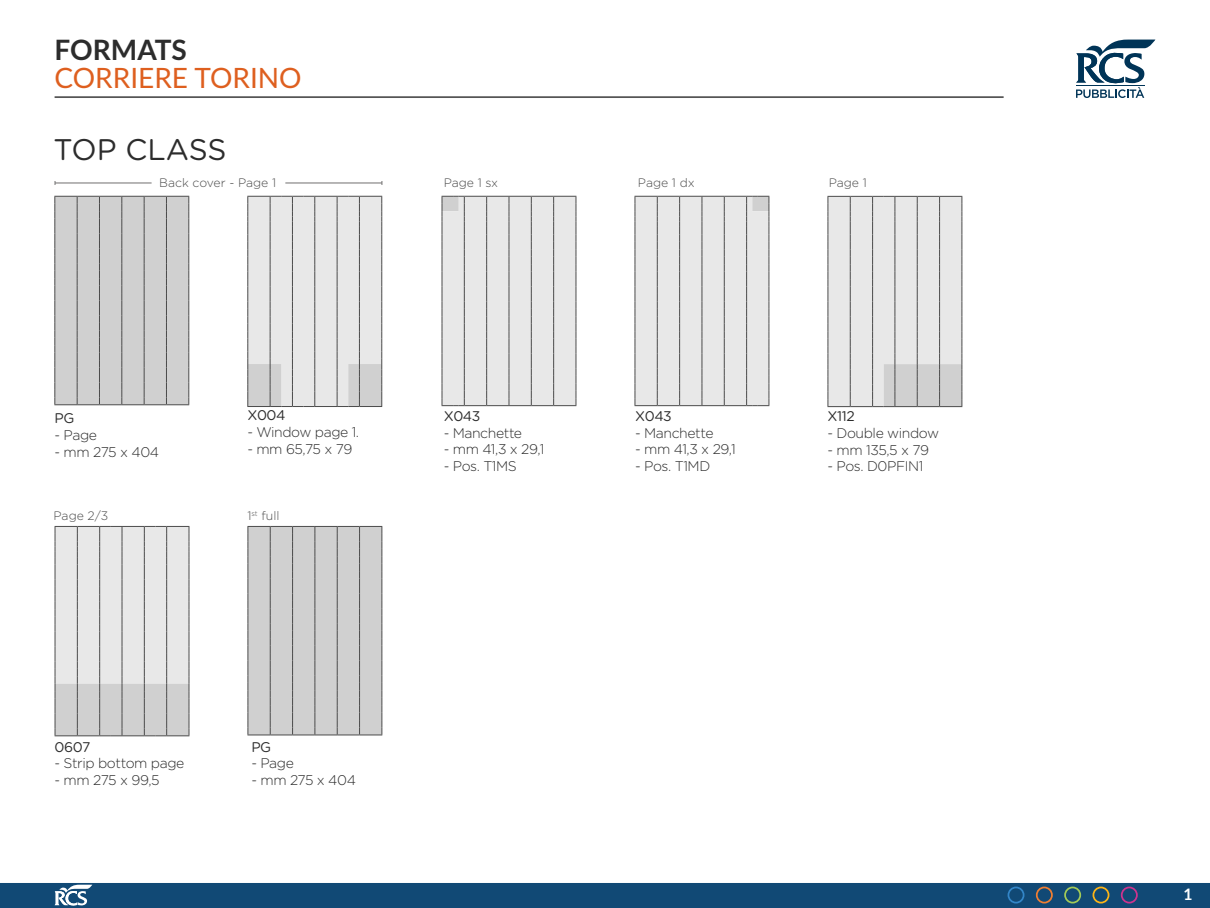
<style>
.page{position:relative;width:1210px;height:908px;background:#fff}
.page>*{position:absolute;margin:0;border:0;box-sizing:border-box;transform-origin:0 0}
.t1{font:29.75px "Gotham Rounded";letter-spacing:-.005em;color:#2c2c2c}
.t2{font:28px "Lato";color:#de5f1f}
.t3{font:700 28px "Lato";color:#2c2c2c}
.t4{font:700 15.75px "Lato";color:#fff}
.t5{font:300 14px "Gotham Rounded";letter-spacing:-.03em;color:#2c2c2c}
.t6{font:14px "Gotham Rounded";letter-spacing:-.03em;color:#2c2c2c}
.t7{font:300 12.25px "Gotham Rounded";color:#4b4b4b}
</style>
<div class="page">
<hr style="left:55px;top:96px;width:948px;height:2px;background:#565656">
<div style="left:0;top:883px;width:1210px;height:24px;background:#114975"></div>
<svg style="left:1076px;top:40px;width:79px;height:58px"></svg>
<svg style="left:247px;top:526px;width:135px;height:209px;background:#c8c8c8"></svg>
<svg style="left:247px;top:196px;width:135px;height:211px;background:#dcdcdc"></svg>
<svg style="left:441px;top:196px;width:135px;height:210px;background:#dfdfdf"></svg>
<svg style="left:634px;top:196px;width:135px;height:210px;background:#dfdfdf"></svg>
<svg style="left:827px;top:196px;width:135px;height:211px;background:#dcdcdc"></svg>
<svg style="left:55px;top:526px;width:135px;height:210px;background:#d9d9d9"></svg>
<hr style="left:55px;top:182px;width:97px;height:1px;background:#706f6f">
<hr style="left:285px;top:182px;width:97px;height:1px;background:#706f6f">
<svg style="left:54px;top:196px;width:135px;height:209px;background:#c8c8c8"></svg>
<h2 class="t3" style="left:55px;top:29px;width:134px">FORMATS</h2>
<h2 class="t2" style="left:55px;top:57px;width:249px">CORRIERE TORINO</h2>
<h1 class="t1" style="left:54px;top:129px;width:175px">TOP CLASS</h1>
<p class="t7" style="left:159px;top:174px;width:118px">Back cover - Page 1</p>
<p class="t7" style="left:444px;top:174px;width:56px">Page 1 sx</p>
<p class="t7" style="left:638px;top:174px;width:58px">Page 1 dx</p>
<p class="t7" style="left:828px;top:174px;width:40px">Page 1</p>
<p class="t6" style="left:55px;top:408px;width:21px">PG</p>
<p class="t5" style="left:55px;top:425px;width:44px">- Page</p>
<p class="t5" style="left:55px;top:442px;width:106px">- mm 275 x 404</p>
<p class="t6" style="left:247px;top:405px;width:40px">X004</p>
<p class="t5" style="left:247px;top:422px;width:113px">- Window page 1.</p>
<p class="t5" style="left:247px;top:439px;width:106px">- mm 65,75 x 79</p>
<p class="t7" style="left:54px;top:507px;width:56px">Page 2/3</p>
<p class="t7" style="left:247px;top:507px;width:34px">1<sup>st</sup> full</p>
<p class="t6" style="left:444px;top:406px;width:38px">X043</p>
<p class="t5" style="left:444px;top:423px;width:80px">- Manchette</p>
<p class="t5" style="left:444px;top:440px;width:102px">- mm 41,3 x 29,1</p>
<p class="t5" style="left:444px;top:457px;width:75px">- Pos. T1MS</p>
<p class="t6" style="left:55px;top:736px;width:37px">0607</p>
<p class="t5" style="left:55px;top:753px;width:131px">- Strip bottom page</p>
<p class="t5" style="left:55px;top:770px;width:107px">- mm 275 x 99,5</p>
<p class="t6" style="left:251px;top:736px;width:21px">PG</p>
<p class="t5" style="left:251px;top:753px;width:44px">- Page</p>
<p class="t5" style="left:251px;top:770px;width:106px">- mm 275 x 404</p>
<p class="t6" style="left:635px;top:406px;width:38px">X043</p>
<p class="t5" style="left:635px;top:423px;width:80px">- Manchette</p>
<p class="t5" style="left:635px;top:440px;width:102px">- mm 41,3 x 29,1</p>
<p class="t5" style="left:635px;top:457px;width:77px">- Pos. T1MD</p>
<p class="t6" style="left:827px;top:406px;width:29px">X112</p>
<p class="t5" style="left:827px;top:423px;width:113px">- Double window</p>
<p class="t5" style="left:827px;top:440px;width:103px">- mm 135,5 x 79</p>
<p class="t5" style="left:827px;top:457px;width:98px">- Pos. D0PFIN1</p>
<p class="t4" style="left:1183px;top:882px;width:11px">1</p>
</div>
